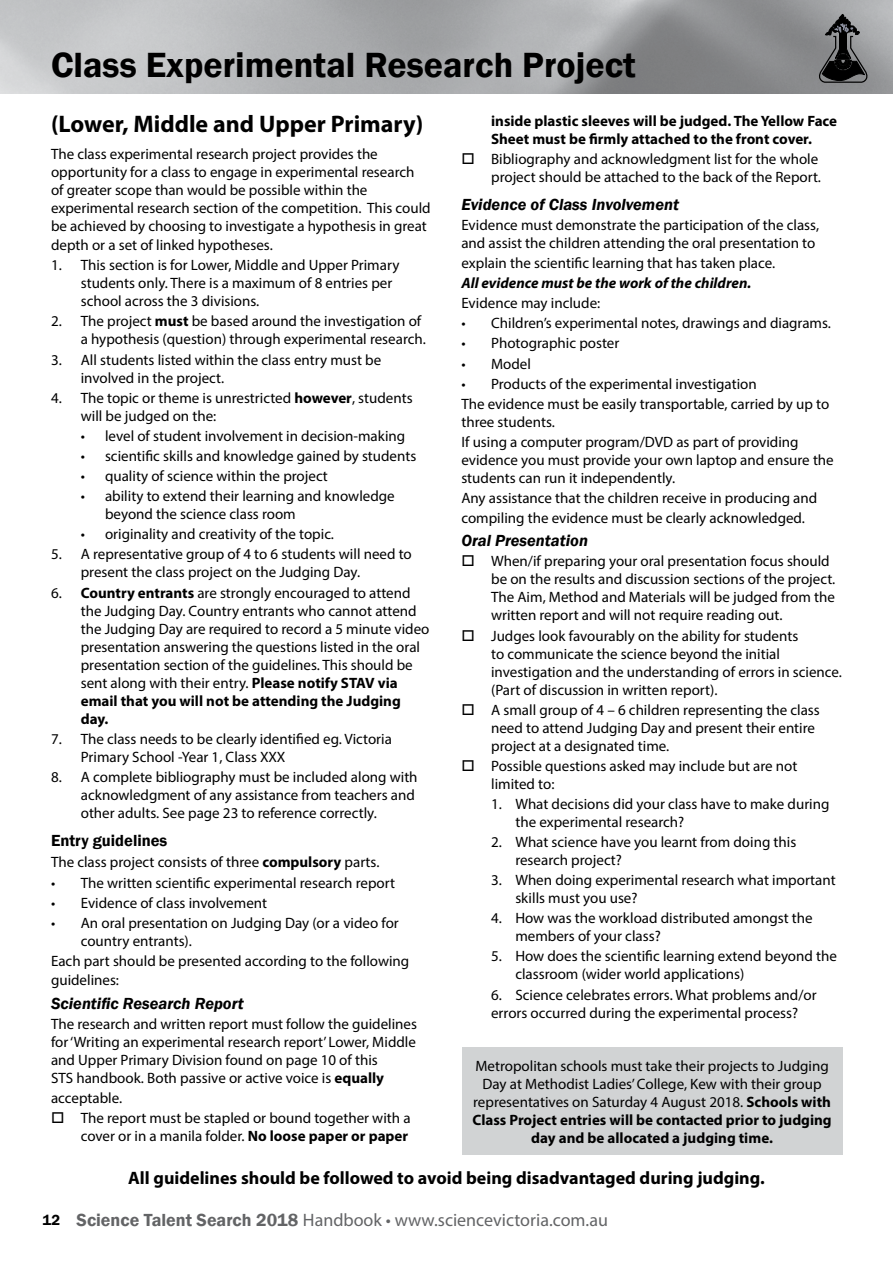
<style>
.page{position:relative;width:893px;height:1263px;background:#fff}
.page>*{position:absolute;margin:0;border:0;box-sizing:border-box;transform-origin:0 0}
.t1{font:600 36px "Franklin Gothic";color:#000}
.t2{font:700 24px "Myriad Pro";color:#000}
.t3{font:700 18px "Myriad Pro";color:#000}
.t4{font:18px "Myriad Pro";color:#636466}
.t5{font:italic 600 16.5px "Franklin Gothic";color:#000}
.t6{font:600 16.5px "Franklin Gothic";color:#000}
.t7{font:15px/18px "Myriad Pro";color:#000}
.t8{font:700 15px/18px "Myriad Pro";color:#000}
.t9{font:italic 700 15px "Myriad Pro";color:#000}
.s1{font-weight:700}
.s2{font-family:"Franklin Gothic";font-weight:600;font-size:15px;color:#000}
.s3{font-family:"Franklin Gothic";font-weight:600}
</style>
<div class="page">
<svg style="left:817px;top:14px;width:51px;height:70px;background:#5c5d5e"></svg>
<div style="left:462px;top:1047px;width:380px;height:108px;background:#d1d3d4"></div>
<h1 class="t1" style="left:51px;top:43px;width:586px">Class Experimental Research Project</h1>
<h2 class="t2" style="left:51px;top:108px;width:374px">(Lower, Middle and Upper Primary)</h2>
<p class="t7" style="left:51px;top:144px;width:381px">The class experimental research project provides the opportunity for a class to engage in experimental research of greater scope than would be possible within the experimental research section of the competition. This could be achieved by choosing to investigate a hypothesis in great</p>
<p class="t7" style="left:51px;top:236px;width:223px">depth or a set of linked hypotheses.</p>
<p class="t7" style="left:81px;top:256px;width:320px;text-indent:-30px">1. This section is for Lower, Middle and Upper Primary students only. There is a maximum of 8 entries per school across the 3 divisions.</p>
<p class="t7" style="left:81px;top:312px;width:347px;text-indent:-30px">2. The project <span class="s1">must</span> be based around the investigation of a hypothesis (question) through experimental research.</p>
<p class="t7" style="left:81px;top:350px;width:302px;text-indent:-30px">3. All students listed within the class entry must be involved in the project.</p>
<p class="t7" style="left:81px;top:388px;width:333px;text-indent:-30px">4. The topic or theme is unrestricted <span class="s1">however</span>, students will be judged on the:</p>
<p class="t7" style="left:81px;top:426px;width:326px">• level of student involvement in decision-making</p>
<p class="t7" style="left:81px;top:447px;width:337px">• scientific skills and knowledge gained by students</p>
<p class="t7" style="left:81px;top:467px;width:249px">• quality of science within the project</p>
<p class="t7" style="left:105px;top:487px;width:291px;text-indent:-24px">• ability to extend their learning and knowledge beyond the science class room</p>
<p class="t7" style="left:81px;top:525px;width:255px">• originality and creativity of the topic.</p>
<p class="t7" style="left:81px;top:545px;width:333px;text-indent:-30px">5. A representative group of 4 to 6 students will need to present the class project on the Judging Day.</p>
<p class="t7" style="left:81px;top:583px;width:350px;text-indent:-30px">6. <span class="s1">Country entrants</span> are strongly encouraged to attend the Judging Day. Country entrants who cannot attend the Judging Day are required to record a 5 minute video presentation answering the questions listed in the oral presentation section of the guidelines. This should be sent along with their entry. <span class="s1">Please notify STAV via email that you will not be attending the Judging day.</span></p>
<p class="t7" style="left:81px;top:729px;width:313px;text-indent:-30px">7. The class needs to be clearly identified eg. Victoria<br>Primary School -Year 1, Class XXX</p>
<p class="t7" style="left:81px;top:767px;width:338px;text-indent:-30px">8. A complete bibliography must be included along with acknowledgment of any assistance from teachers and other adults. See page 23 to reference correctly.</p>
<p class="t6" style="left:51px;top:830px;width:118px">Entry guidelines</p>
<p class="t7" style="left:51px;top:853px;width:330px">The class project consists of three <span class="s1">compulsory</span> parts.</p>
<p class="t7" style="left:51px;top:873px;width:346px">• The written scientific experimental research report</p>
<p class="t7" style="left:51px;top:893px;width:218px">• Evidence of class involvement</p>
<p class="t7" style="left:81px;top:913px;width:320px;text-indent:-30px">• An oral presentation on Judging Day (or a video for country entrants).</p>
<p class="t7" style="left:51px;top:951px;width:360px;line-height:19.5px">Each part should be presented according to the following guidelines:</p>
<p class="t5" style="left:51px;top:993px;width:194px">Scientific Research Report</p>
<p class="t7" style="left:51px;top:1015px;width:367px">The research and written report must follow the guidelines for ‘Writing an experimental research report’ Lower, Middle and Upper Primary Division found on page 10 of this<br>STS handbook. Both passive or active voice is <span class="s1">equally</span></p>
<p class="t7" style="left:51px;top:1088px;width:73px">acceptable.</p>
<p class="t7" style="left:51px;top:1109px;width:361px;text-align:right">□ The report must be stapled or bound together with a cover or in a manila folder. <span class="s1">No loose paper or paper</span></p>
<p class="t8" style="left:491px;top:112px;width:348px">inside plastic sleeves will be judged. The Yellow Face<br>Sheet must be firmly attached to the front cover.</p>
<p class="t7" style="left:461px;top:150px;width:361px;text-align:right">□ Bibliography and acknowledgment list for the whole project should be attached to the back of the Report.</p>
<p class="t5" style="left:461px;top:194px;width:219px">Evidence of Class Involvement</p>
<p class="t7" style="left:461px;top:216px;width:359px">Evidence must demonstrate the participation of the class, and assist the children attending the oral presentation to</p>
<p class="t7" style="left:461px;top:254px;width:315px">explain the scientific learning that has taken place.</p>
<p class="t9" style="left:461px;top:273px;width:292px">All evidence must be the work of the children.</p>
<p class="t7" style="left:461px;top:294px;width:140px">Evidence may include:</p>
<p class="t7" style="left:461px;top:314px;width:371px">• Children’s experimental notes, drawings and diagrams.</p>
<p class="t7" style="left:461px;top:334px;width:159px">• Photographic poster</p>
<p class="t7" style="left:461px;top:354px;width:71px">• Model</p>
<p class="t7" style="left:461px;top:373px;width:369px;line-height:20.1px">• Products of the experimental investigation<br>The evidence must be easily transportable, carried by up to</p>
<p class="t7" style="left:461px;top:411px;width:339px;line-height:20.1px">three students.<br>If using a computer program/DVD as part of providing</p>
<p class="t7" style="left:461px;top:451px;width:374px">evidence you must provide your own laptop and ensure the students can run it independently.</p>
<p class="t7" style="left:461px;top:488px;width:357px;line-height:19.5px">Any assistance that the children receive in producing and compiling the evidence must be clearly acknowledged.</p>
<p class="t5" style="left:461px;top:530px;width:128px">Oral Presentation</p>
<p class="t7" style="left:491px;top:552px;width:346px;text-indent:-30px">□ When/if preparing your oral presentation focus should be on the results and discussion sections of the project.<br>The Aim, Method and Materials will be judged from the written report and will not require reading out.</p>
<p class="t7" style="left:491px;top:626px;width:352px;text-indent:-30px">□ Judges look favourably on the ability for students<br>to communicate the science beyond the initial investigation and the understanding of errors in science. (Part of discussion in written report).</p>
<p class="t7" style="left:491px;top:700px;width:330px;text-indent:-30px">□ A small group of 4 – 6 children representing the class need to attend Judging Day and present their entire project at a designated time.</p>
<p class="t7" style="left:491px;top:756px;width:308px;text-indent:-30px">□ Possible questions asked may include but are not limited to:</p>
<p class="t7" style="left:515px;top:795px;width:316px;text-indent:-24px">1. What decisions did your class have to make during the experimental research?</p>
<p class="t7" style="left:515px;top:833px;width:282px;text-indent:-24px">2. What science have you learnt from doing this research project?</p>
<p class="t7" style="left:515px;top:871px;width:322px;text-indent:-24px">3. When doing experimental research what important skills must you use?</p>
<p class="t7" style="left:515px;top:909px;width:299px;text-indent:-24px">4. How was the workload distributed amongst the members of your class?</p>
<p class="t7" style="left:515px;top:947px;width:323px;text-indent:-24px">5. How does the scientific learning extend beyond the classroom (wider world applications)</p>
<p class="t7" style="left:491px;top:985px;width:327px">6. Science celebrates errors. What problems and/or errors occurred during the experimental process?</p>
<p class="t7" style="left:472px;top:1056px;width:361px;text-align:center">Metropolitan schools must take their projects to Judging Day at Methodist Ladies’ College, Kew with their group representatives on Saturday 4 August 2018. <span class="s1">Schools with Class Project entries will be contacted prior to judging day and be allocated a judging time.</span></p>
<p class="t3" style="left:128px;top:1166px;width:638px">All guidelines should be followed to avoid being disadvantaged during judging.</p>
<p class="t4" style="left:43px;top:1208px;width:567px"><span class="s2">12</span> <span class="s3">Science Talent Search 2018</span> Handbook • www.sciencevictoria.com.au</p>
</div>
